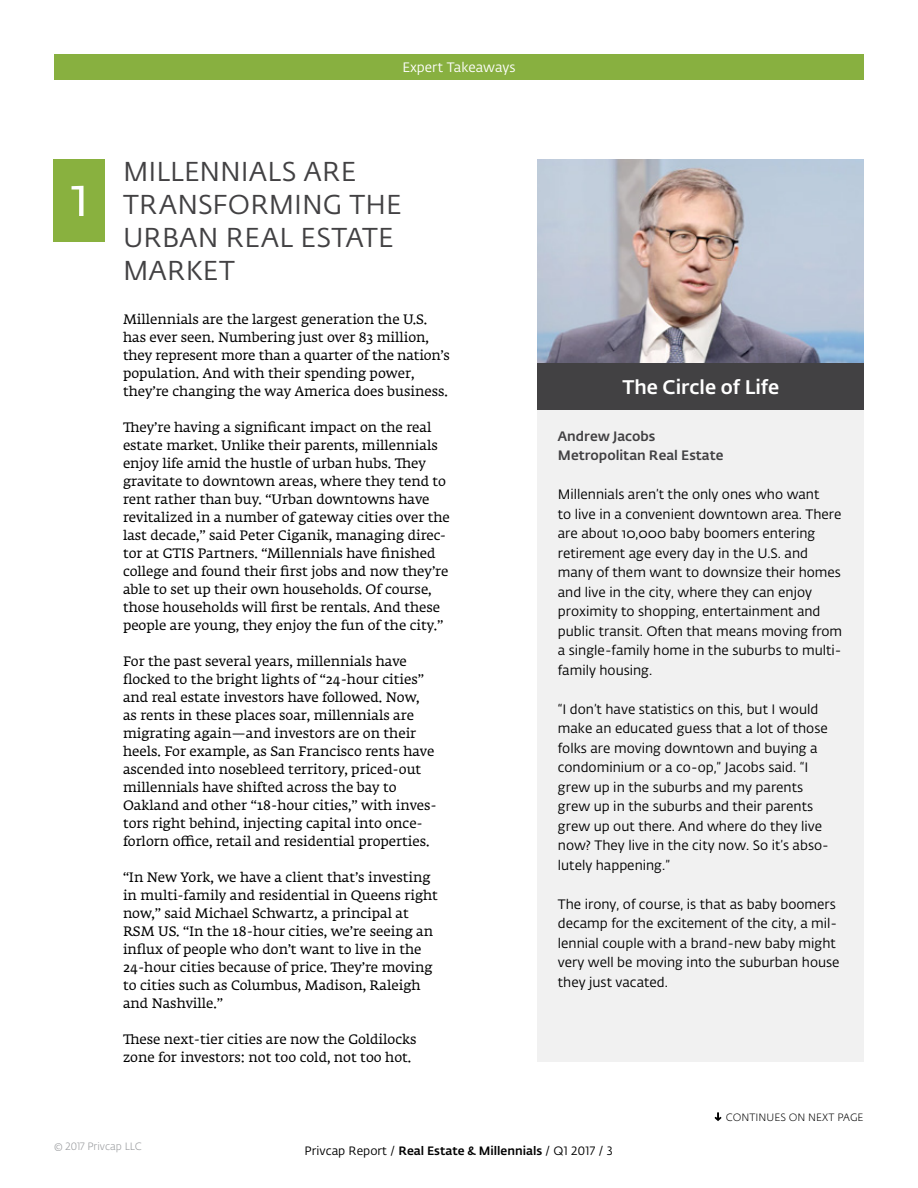
<style>
.page{position:relative;width:918px;height:1188px;background:#fff}
.page>*{position:absolute;margin:0;border:0;box-sizing:border-box;transform-origin:0 0}
.t1{font:54px "Fedra Sans Alt Pro";color:#fff}
.t2{font:27px/33px "Fedra Sans Alt Pro";letter-spacing:.005em;color:#424143}
.t3{font:500 19.5px "Fedra Sans Alt Pro";color:#fff}
.t4{font:13.5px/18px "Fedra Serif A Std";color:#000}
.t5{font:13.5px/19.5px "Fedra Sans Alt Pro";color:#000}
.t6{font:500 13.5px/19.5px "Fedra Sans Alt Pro";color:#424143}
.t7{font:13.5px "Fedra Sans Alt Pro";color:#fff}
.t8{font:12px "Fedra Sans Alt Pro";color:#000}
.t9{font:300 10.5px "Fedra Sans Alt Pro";color:#000}
.t10{font:300 10.5px "Fedra Sans Alt Pro";color:#939598}
.s1{font-weight:500}
</style>
<div class="page">
<div style="left:54px;top:54px;width:810px;height:26px;background:#88b040"></div>
<svg style="left:715px;top:1112px;width:6px;height:9px"></svg>
<img style="left:537px;top:160px;width:327px;height:203px">
<div style="left:538px;top:410px;width:326px;height:652px;background:#f1f1f1"></div>
<div style="left:538px;top:363px;width:326px;height:47px;background:#424143"></div>
<div style="left:54px;top:160px;width:51px;height:82px;background:#89b13f"></div>
<h1 class="t1" style="left:71px;top:159px;width:19px">1</h1>
<p class="t7" style="left:402px;top:58px;width:115px">Expert Takeaways</p>
<h2 class="t2" style="left:123px;top:154px;width:280px">MILLENNIALS ARE<br>TRANSFORMING THE<br>URBAN REAL ESTATE<br>MARKET</h2>
<p class="t4" style="left:123px;top:311px;width:328px">Millennials are the largest generation the U.S. has ever seen. Numbering just over 83 million, they represent more than a quarter of the nation’s population. And with their spending power, they’re changing the way America does business.</p>
<p class="t4" style="left:123px;top:419px;width:328px">They’re having a significant impact on the real estate market. Unlike their parents, millennials enjoy life amid the hustle of urban hubs. They gravitate to downtown areas, where they tend to rent rather than buy. “Urban downtowns have revitalized in a number of gateway cities over the last decade,” said Peter Ciganik, managing direc&shy;tor at GTIS Partners. “Millennials have finished college and found their first jobs and now they’re able to set up their own households. Of course, those households will first be rentals. And these people are young, they enjoy the fun of the city.”</p>
<p class="t4" style="left:123px;top:653px;width:315px">For the past several years, millennials have flocked to the bright lights of “24-hour cities” and real estate investors have followed. Now, as rents in these places soar, millennials are migrating again—and investors are on their heels. For example, as San Francisco rents have ascended into nosebleed territory, priced-out millennials have shifted across the bay to Oakland and other “18-hour cities,” with inves&shy;tors right behind, injecting capital into once&shy;forlorn office, retail and residential properties.</p>
<p class="t4" style="left:123px;top:869px;width:316px">“In New York, we have a client that’s investing in multi-family and residential in Queens right now,” said Michael Schwartz, a principal at RSM US. “In the 18-hour cities, we’re seeing an influx of people who don’t want to live in the 24-hour cities because of price. They’re moving to cities such as Columbus, Madison, Raleigh and Nashville.”</p>
<p class="t4" style="left:123px;top:1031px;width:295px">These next-tier cities are now the Goldilocks zone for investors: not too cold, not too hot.</p>
<h3 class="t3" style="left:622px;top:373px;width:158px">The Circle of Life</h3>
<p class="t6" style="left:558px;top:425px;width:167px">Andrew Jacobs<br>Metropolitan Real Estate</p>
<p class="t5" style="left:558px;top:484px;width:286px">Millennials aren’t the only ones who want<br>to live in a convenient downtown area. There are about 10,000 baby boomers entering retirement age every day in the U.S. and many of them want to downsize their homes and live in the city, where they can enjoy proximity to shopping, entertainment and public transit. Often that means moving from a single-family home in the suburbs to multi&shy;family housing.</p>
<p class="t5" style="left:558px;top:699px;width:272px">“I don’t have statistics on this, but I would make an educated guess that a lot of those folks are moving downtown and buying a condominium or a co-op,” Jacobs said. “I grew up in the suburbs and my parents grew up in the suburbs and their parents grew up out there. And where do they live now? They live in the city now. So it’s abso&shy;lutely happening.”</p>
<p class="t5" style="left:558px;top:894px;width:283px">The irony, of course, is that as baby boomers decamp for the excitement of the city, a mil&shy;lennial couple with a brand-new baby might very well be moving into the suburban house they just vacated.</p>
<p class="t9" style="left:726px;top:1111px;width:139px">CONTINUES ON NEXT PAGE</p>
<p class="t10" style="left:54px;top:1139px;width:90px">© 2017 Privcap LLC</p>
<p class="t8" style="left:305px;top:1142px;width:310px">Privcap Report / <span class="s1">Real Estate &amp; Millennials</span> / Q1 2017 / 3</p>
</div>
